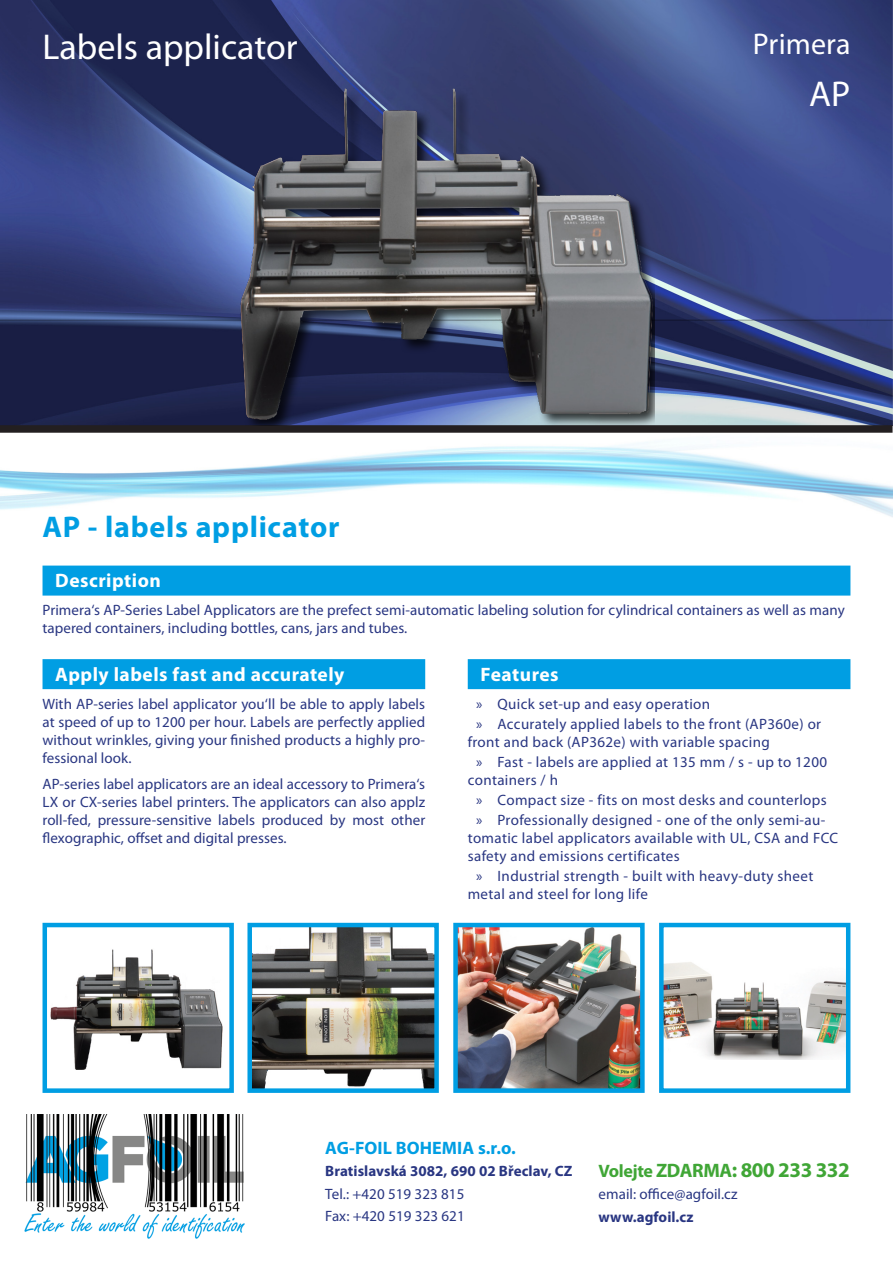
<style>
.page{position:relative;width:893px;height:1263px;background:#fff}
.page>*{position:absolute;margin:0;border:0;box-sizing:border-box;transform-origin:0 0}
.t1{font:36px "Myriad Pro";color:#fff}
.Nadpis1{font:700 30px "Myriad Pro";letter-spacing:.025em;color:#009ee3}
.t2{font:30px "Myriad Pro";letter-spacing:.005em;color:#fff}
.bez_odsazeni_a_dolev{font:700 21px "Myriad Pro";letter-spacing:-.02em;color:#40a636}
.Nadpis2{font:700 19.5px "Myriad Pro";letter-spacing:.025em;color:#fff}
.bez_odsazeni_a_dolev-2{font:700 18px "Myriad Pro";letter-spacing:.005em;color:#009ee3}
.Odrážky{font:15px/18px "Myriad Pro";letter-spacing:.02em;color:#293682}
.bez_odsazeni_a_dolev-3{font:15px "Myriad Pro";letter-spacing:.005em;color:#293682}
.bez_odsazeni_a_dolev-4{font:700 15px "Myriad Pro";letter-spacing:.005em;color:#293682}
.s1{font-size:18px}
.s2{font-size:19.5px}
</style>
<div class="page">
<img style="left:0;top:0;width:892px;height:425px">
<div style="left:0;top:425px;width:892px;height:8px;background:#231f20"></div>
<img style="left:24px;top:1114px;width:221px;height:125px">
<div style="left:43px;top:659px;width:382px;height:30px;background:#009ee3"></div>
<div style="left:43px;top:566px;width:807px;height:30px;background:#009ee3"></div>
<div style="left:468px;top:659px;width:382px;height:30px;background:#009ee3"></div>
<img style="left:50px;top:949px;width:173px;height:120px">
<div style="left:43px;top:923px;width:191px;height:170px;border:4px solid #009ee3"></div>
<img style="left:252px;top:928px;width:182px;height:160px">
<div style="left:247px;top:923px;width:192px;height:170px;border:4px solid #009ee3"></div>
<img style="left:458px;top:928px;width:182px;height:160px">
<div style="left:453px;top:923px;width:192px;height:170px;border:4px solid #009ee3"></div>
<img style="left:664px;top:962px;width:181px;height:98px">
<div style="left:659px;top:923px;width:191px;height:170px;border:4px solid #009ee3"></div>
<img style="left:238px;top:86px;width:417px;height:340px">
<p class="t1" style="left:43px;top:25px;width:257px">Labels applicator</p>
<p class="Nadpis1" style="left:43px;top:507px;width:298px">AP - labels applicator</p>
<p class="Nadpis2" style="left:55px;top:568px;width:107px">Description</p>
<p class="t2" style="left:753px;top:26px;width:99px">Primera</p>
<p class="t1" style="left:809px;top:72px;width:43px">AP</p>
<p class="Odrážky" style="left:43px;top:601px;width:804px">Primera‘s AP-Series Label Applicators are the prefect semi-automatic labeling solution for cylindrical containers as well as many tapered containers, including bottles, cans, jars and tubes.</p>
<p class="Nadpis2" style="left:55px;top:661px;width:291px">Apply labels fast and accurately</p>
<p class="Odrážky" style="left:43px;top:694px;width:384px;text-align:justify">With AP-series label applicator you‘ll be able to apply labels at speed of up to 1200 per hour. Labels are perfectly applied without wrinkles, giving your finished products a highly pro&shy;fessional look.</p>
<p class="Odrážky" style="left:43px;top:775px;width:384px;text-align:justify">AP-series label applicators are an ideal accessory to Primera‘s LX or CX-series label printers. The applicators can also applz roll-fed, pressure-sensitive labels produced by most other flexographic, offset and digital presses.</p>
<p class="Nadpis2" style="left:480px;top:661px;width:80px">Features</p>
<p class="Odrážky" style="left:476px;top:694px;width:235px">» Quick set-up and easy operation</p>
<p class="Odrážky" style="left:468px;top:714px;width:355px;text-indent:9px">» Accurately applied labels to the front (AP360e) or front and back (AP362e) with variable spacing</p>
<p class="Odrážky" style="left:468px;top:753px;width:361px;text-indent:9px">» Fast - labels are applied at 135 mm / s - up to 1200 containers / h</p>
<p class="Odrážky" style="left:476px;top:791px;width:352px">» Compact size - fits on most desks and counterlops</p>
<p class="Odrážky" style="left:468px;top:811px;width:372px;text-indent:9px">» Professionally designed - one of the only semi-au&shy;tomatic label applicators available with UL, CSA and FCC safety and emissions certificates</p>
<p class="Odrážky" style="left:468px;top:867px;width:347px;text-indent:9px">» Industrial strength - built with heavy-duty sheet metal and steel for long life</p>
<p class="bez_odsazeni_a_dolev-2" style="left:325px;top:1136px;width:192px">AG-FOIL BOHEMIA s.r.o.</p>
<p class="bez_odsazeni_a_dolev-4" style="left:325px;top:1162px;width:249px">Bratislavská 3082, 690 02 Břeclav, CZ</p>
<p class="bez_odsazeni_a_dolev-3" style="left:325px;top:1184px;width:141px">Tel.: +420 519 323 815</p>
<p class="bez_odsazeni_a_dolev-3" style="left:325px;top:1207px;width:141px">Fax: +420 519 323 621</p>
<p class="bez_odsazeni_a_dolev" style="left:598px;top:1156px;width:253px"><span class="s1">Volejte</span> <span class="s2">ZDARMA</span>: 800 233 332</p>
<p class="bez_odsazeni_a_dolev-3" style="left:598px;top:1185px;width:140px">email: office@agfoil.cz</p>
<p class="bez_odsazeni_a_dolev-4" style="left:598px;top:1207px;width:96px">www.agfoil.cz</p>
</div>
